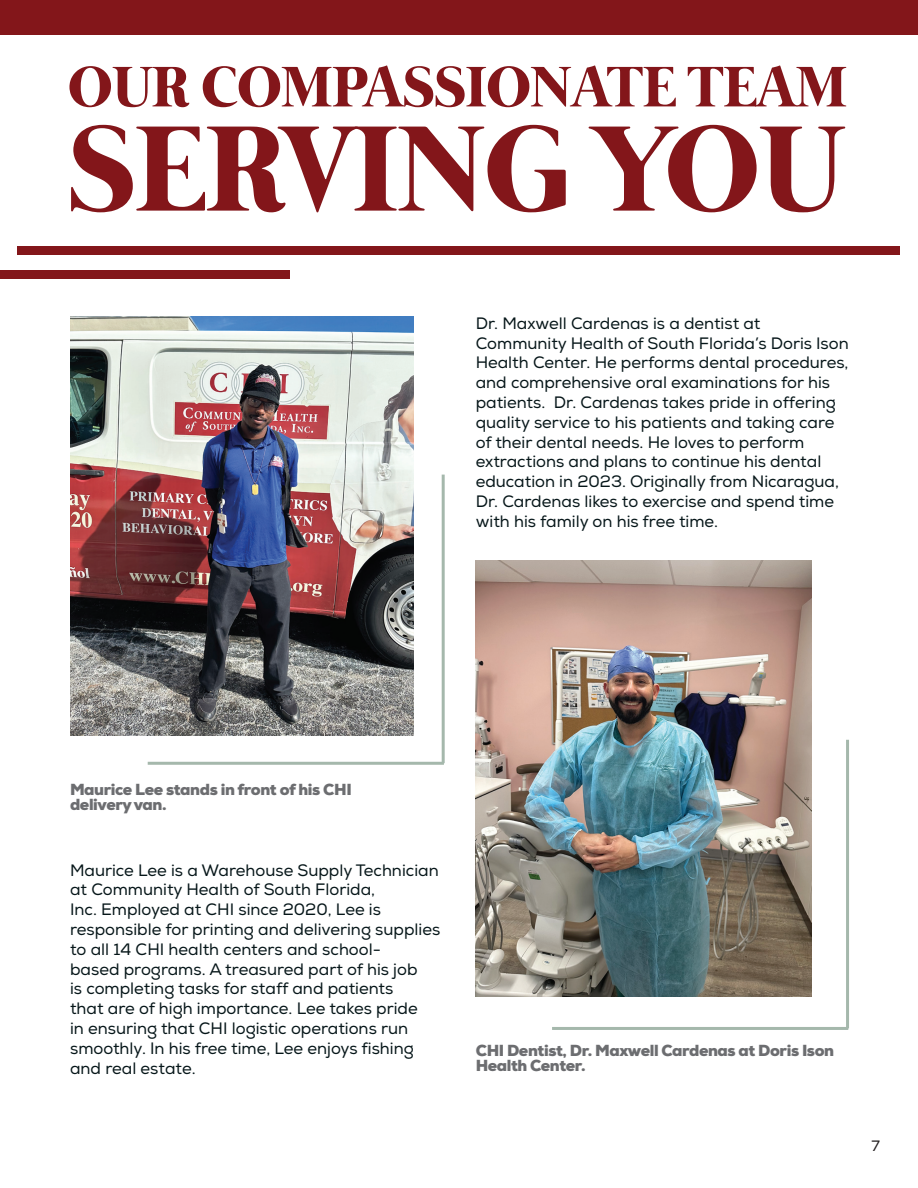
<style>
.page{position:relative;width:918px;height:1188px;background:#fff}
.page>*{position:absolute;margin:0;border:0;box-sizing:border-box;transform-origin:0 0}
.t1{font:700 124.5px "Mermaid";color:#83161a}
.t2{font:700 58.5px "Mermaid";color:#83161a}
.t3{font:16.5px/19.8px "Nexa";color:#061619}
.t4{font:900 16.05px/15px "Nexa";letter-spacing:-.025em;color:#6c6d70}
.t5{font:15px "Nexa";color:#231f20}
</style>
<div class="page">
<hr style="left:442px;top:475px;width:3px;height:288px;background:#a5b8ac">
<hr style="left:148px;top:762px;width:296px;height:3px;background:#a5b8ac">
<hr style="left:846px;top:740px;width:3px;height:288px;background:#a5b8ac">
<hr style="left:552px;top:1027px;width:296px;height:3px;background:#a5b8ac">
<div style="left:18px;top:247px;width:882px;height:8px;background:#83161a"></div>
<div style="left:0;top:0;width:918px;height:34px;background:#83161a"></div>
<div style="left:0;top:270px;width:289px;height:9px;background:#83161a"></div>
<img style="left:70px;top:316px;width:344px;height:419px">
<img style="left:476px;top:561px;width:335px;height:436px">
<h2 class="t2" style="left:68px;top:54px;width:780px">OUR COMPASSIONATE TEAM</h2>
<h1 class="t1" style="left:68px;top:98px;width:777px">SERVING YOU</h1>
<p class="t3" style="left:476px;top:314px;width:374px">Dr. Maxwell Cardenas is a dentist at Community Health of South Florida’s Doris Ison Health Center. He performs dental procedures, and comprehensive oral examinations for his patients. Dr. Cardenas takes pride in offering quality service to his patients and taking care of their dental needs. He loves to perform extractions and plans to continue his dental education in 2023. Originally from Nicaragua, Dr. Cardenas likes to exercise and spend time with his family on his free time.</p>
<p class="t4" style="left:70px;top:782px;width:283px">Maurice Lee stands in front of his CHI delivery van.</p>
<p class="t3" style="left:70px;top:860px;width:372px">Maurice Lee is a Warehouse Supply Technician at Community Health of South Florida,<br>Inc. Employed at CHI since 2020, Lee is responsible for printing and delivering supplies to all 14 CHI health centers and school-<br>based programs. A treasured part of his job<br>is completing tasks for staff and patients<br>that are of high importance. Lee takes pride<br>in ensuring that CHI logistic operations run smoothly. In his free time, Lee enjoys fishing and real estate.</p>
<p class="t4" style="left:476px;top:1043px;width:360px">CHI Dentist, Dr. Maxwell Cardenas at Doris Ison<br>Health Center.</p>
<p class="t5" style="left:872px;top:1136px;width:10px">7</p>
</div>
